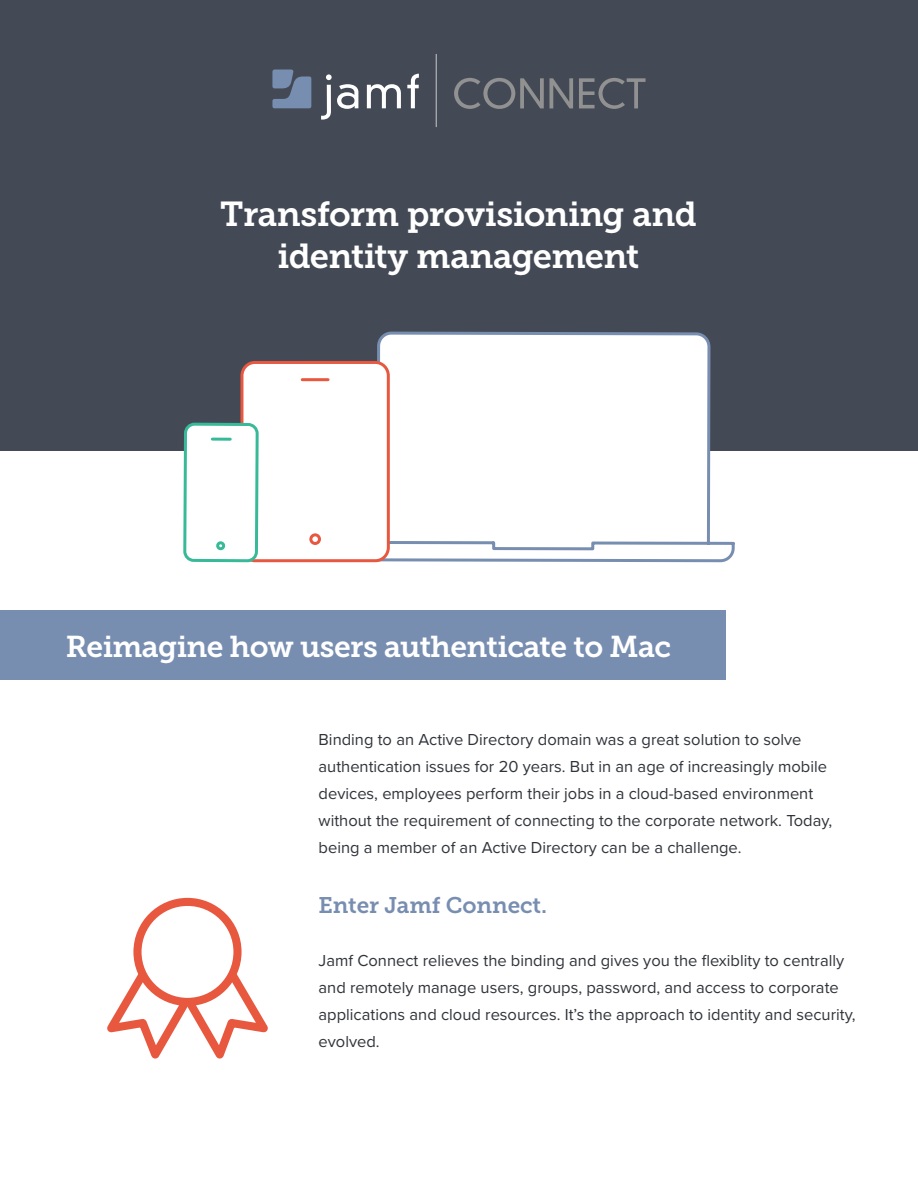
<style>
.page{position:relative;width:918px;height:1188px;background:#fff}
.page>*{position:absolute;margin:0;border:0;box-sizing:border-box;transform-origin:0 0}
.t1{font:34.5px/41.4px "Museo Slab 700";letter-spacing:-.02em;color:#fff;text-align:center}
.t2{font:30px "Museo Slab 700";letter-spacing:-.02em;color:#fff}
.t3{font:22.5px "Museo Slab 700";letter-spacing:-.005em;color:#788eb1}
.t4{font:16.5px/27px "Proxima Nova";color:#30343a}
</style>
<div class="page">
<div style="left:0;top:0;width:918px;height:450px;background:#444a55"></div>
<svg style="left:454px;top:78px;width:119px;height:31px"></svg>
<svg style="left:579px;top:78px;width:67px;height:31px"></svg>
<svg style="left:367px;top:84px;width:34px;height:24px"></svg>
<svg style="left:407px;top:74px;width:12px;height:34px"></svg>
<svg style="left:321px;top:74px;width:37px;height:46px"></svg>
<svg style="left:272px;top:70px;width:39px;height:38px"></svg>
<hr style="left:436px;top:54px;width:1px;height:73px;background:#bfbebe">
<div style="left:0;top:610px;width:726px;height:70px;background:#788eb1"></div>
<div style="left:133px;top:898px;width:109px;height:108px;border:8px solid #e8583f;border-radius:50%"></div>
<svg style="left:107px;top:965px;width:161px;height:94px"></svg>
<svg style="left:377px;top:331px;width:359px;height:232px;fill:#fff"></svg>
<svg style="left:260px;top:359px;width:131px;height:204px"></svg>
<svg style="left:182px;top:361px;width:78px;height:698px"></svg>
<h1 class="t1" style="left:220px;top:194px;width:478px">Transform provisioning and identity management</h1>
<h2 class="t2" style="left:66px;top:630px;width:607px">Reimagine how users authenticate to Mac</h2>
<p class="t4" style="left:319px;top:726px;width:515px">Binding to an Active Directory domain was a great solution to solve authentication issues for 20 years. But in an age of increasingly mobile devices, employees perform their jobs in a cloud-based environment without the requirement of connecting to the corporate network. Today, being a member of an Active Directory can be a challenge.</p>
<h3 class="t3" style="left:319px;top:893px;width:230px">Enter Jamf Connect.</h3>
<p class="t4" style="left:319px;top:946px;width:539px">Jamf Connect relieves the binding and gives you the flexiblity to centrally and remotely manage users, groups, password, and access to corporate applications and cloud resources. It’s the approach to identity and security, evolved.</p>
</div>
